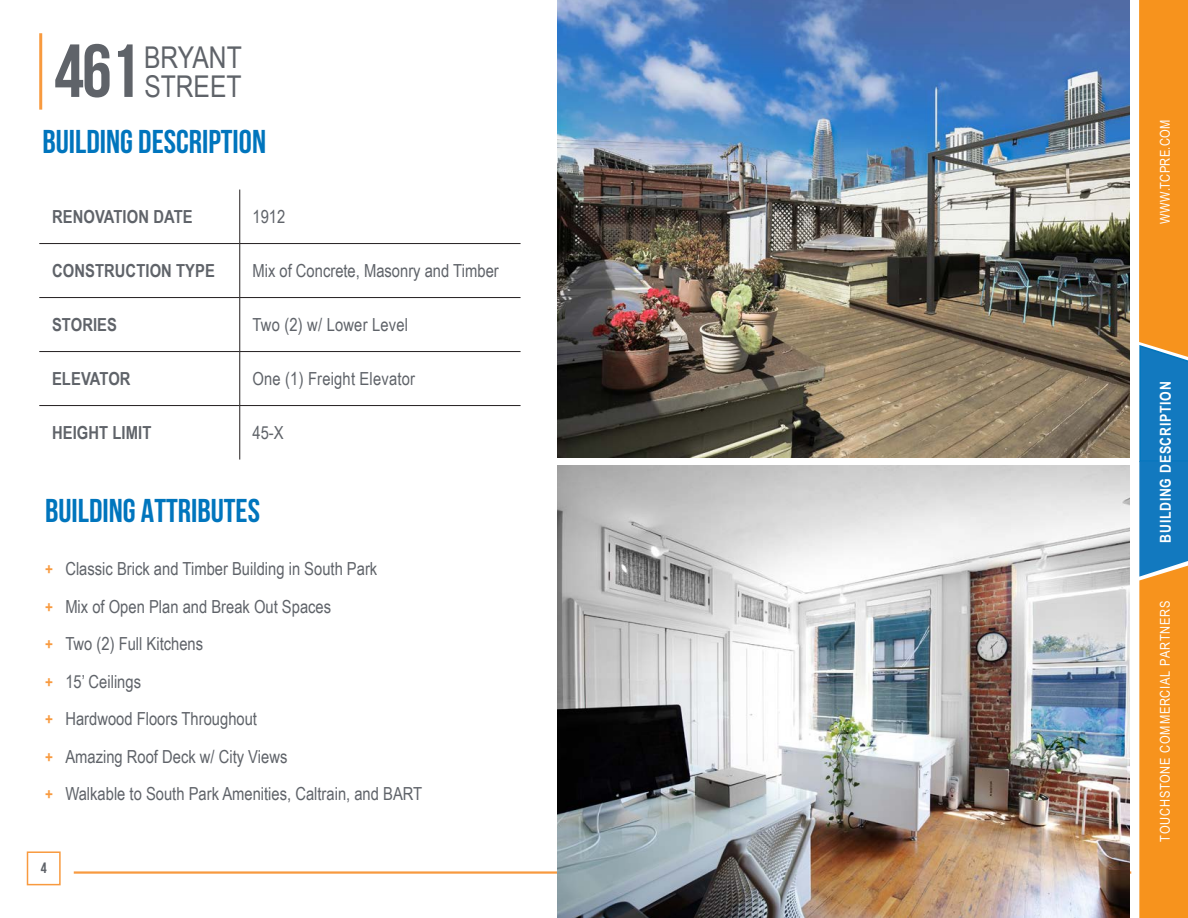
<style>
.page{position:relative;width:1188px;height:918px;background:#fff}
.page>*{position:absolute;margin:0;border:0;box-sizing:border-box;transform-origin:0 0}
.t1{font:700 75px "Bebas Neue";color:#5f6369}
.h2_-_subtitle_-_Blue{font:700 33px "Bebas Neue";color:#0075bd}
.t2{font:30px/28.5px "Arial Narrow";color:#5f6369}
.Body{font:18px "Arial Narrow";color:#5f6369}
.t3{font:700 18px "Arial Narrow";letter-spacing:.005em;color:#5f6369}
.Body-2{font:700 15px "Arial Narrow";letter-spacing:.05em;color:#fff}
.t4{font:700 15px "Bebas Neue";color:#5f6369}
.t5{font:13.5px "Arial Narrow";letter-spacing:.06em;color:#fff}
.t6{font:13.5px "Arial Narrow";letter-spacing:.03em;color:#fff}
.s1{font-weight:700;font-size:16.5px;color:#f89a3f}
</style>
<div class="page">
<hr style="left:39px;top:33px;width:3px;height:77px;background:#f89a3f">
<div style="left:27px;top:851px;width:34px;height:34px;border:2px solid #f89a3f"></div>
<hr style="left:74px;top:871px;width:1058px;height:3px;background:#f89a3f">
<svg style="left:1139px;top:0;width:49px;height:918px;background:#c18e45"></svg>
<hr style="left:240px;top:190px;width:1px;height:53px;background:#231f20">
<hr style="left:39px;top:243px;width:201px;height:1px;background:#231f20">
<hr style="left:240px;top:243px;width:281px;height:1px;background:#231f20">
<hr style="left:240px;top:244px;width:1px;height:53px;background:#231f20">
<hr style="left:39px;top:297px;width:201px;height:1px;background:#231f20">
<hr style="left:240px;top:297px;width:281px;height:1px;background:#231f20">
<hr style="left:240px;top:298px;width:1px;height:53px;background:#231f20">
<hr style="left:39px;top:351px;width:201px;height:1px;background:#231f20">
<hr style="left:240px;top:351px;width:281px;height:1px;background:#231f20">
<hr style="left:240px;top:352px;width:1px;height:53px;background:#231f20">
<hr style="left:39px;top:405px;width:201px;height:1px;background:#231f20">
<hr style="left:240px;top:405px;width:281px;height:1px;background:#231f20">
<hr style="left:240px;top:406px;width:1px;height:54px;background:#231f20">
<img style="left:557px;top:0;width:573px;height:458px">
<img style="left:557px;top:466px;width:573px;height:452px">
<h1 class="t1" style="left:54px;top:30px;width:87px">461</h1>
<h3 class="t2" style="left:144px;top:42px;width:99px">BRYANT<br>STREET</h3>
<p class="h2_-_subtitle_-_Blue" style="left:42px;top:124px;width:225px">BUILDING DESCRIPTION</p>
<p class="t3" style="left:52px;top:203px;width:142px">RENOVATION DATE</p>
<p class="Body" style="left:253px;top:204px;width:34px">1912</p>
<p class="t3" style="left:52px;top:257px;width:164px">CONSTRUCTION TYPE</p>
<p class="Body" style="left:253px;top:258px;width:248px">Mix of Concrete, Masonry and Timber</p>
<p class="t3" style="left:52px;top:311px;width:67px">STORIES</p>
<p class="Body" style="left:253px;top:312px;width:157px">Two (2) w/ Lower Level</p>
<p class="t3" style="left:52px;top:365px;width:80px">ELEVATOR</p>
<p class="Body" style="left:253px;top:366px;width:164px">One (1) Freight Elevator</p>
<p class="t3" style="left:52px;top:419px;width:101px">HEIGHT LIMIT</p>
<p class="Body" style="left:253px;top:420px;width:33px">45-X</p>
<p class="h2_-_subtitle_-_Blue" style="left:45px;top:493px;width:217px">BUILDING ATTRIBUTES</p>
<p class="Body" style="left:45px;top:556px;width:334px"><span class="s1">+</span> Classic Brick and Timber Building in South Park</p>
<p class="Body" style="left:45px;top:593px;width:288px"><span class="s1">+</span> Mix of Open Plan and Break Out Spaces</p>
<p class="Body" style="left:45px;top:631px;width:160px"><span class="s1">+</span> Two (2) Full Kitchens</p>
<p class="Body" style="left:45px;top:668px;width:98px"><span class="s1">+</span> 15’ Ceilings</p>
<p class="Body" style="left:45px;top:706px;width:213px"><span class="s1">+</span> Hardwood Floors Throughout</p>
<p class="Body" style="left:45px;top:743px;width:244px"><span class="s1">+</span> Amazing Roof Deck w/ City Views</p>
<p class="Body" style="left:45px;top:781px;width:379px"><span class="s1">+</span> Walkable to South Park Amenities, Caltrain, and BART</p>
<p class="t4" style="left:41px;top:859px;width:7px">4</p>
<p class="t6" style="left:1155px;top:224px;width:106px;rotate:-90deg">WWW.TCPRE.COM</p>
<p class="Body-2" style="left:1154px;top:543px;width:163px;rotate:-90deg">BUILDING DESCRIPTION</p>
<p class="t5" style="left:1155px;top:842px;width:242px;rotate:-90deg">TOUCHSTONE COMMERCIAL PARTNERS</p>
</div>
